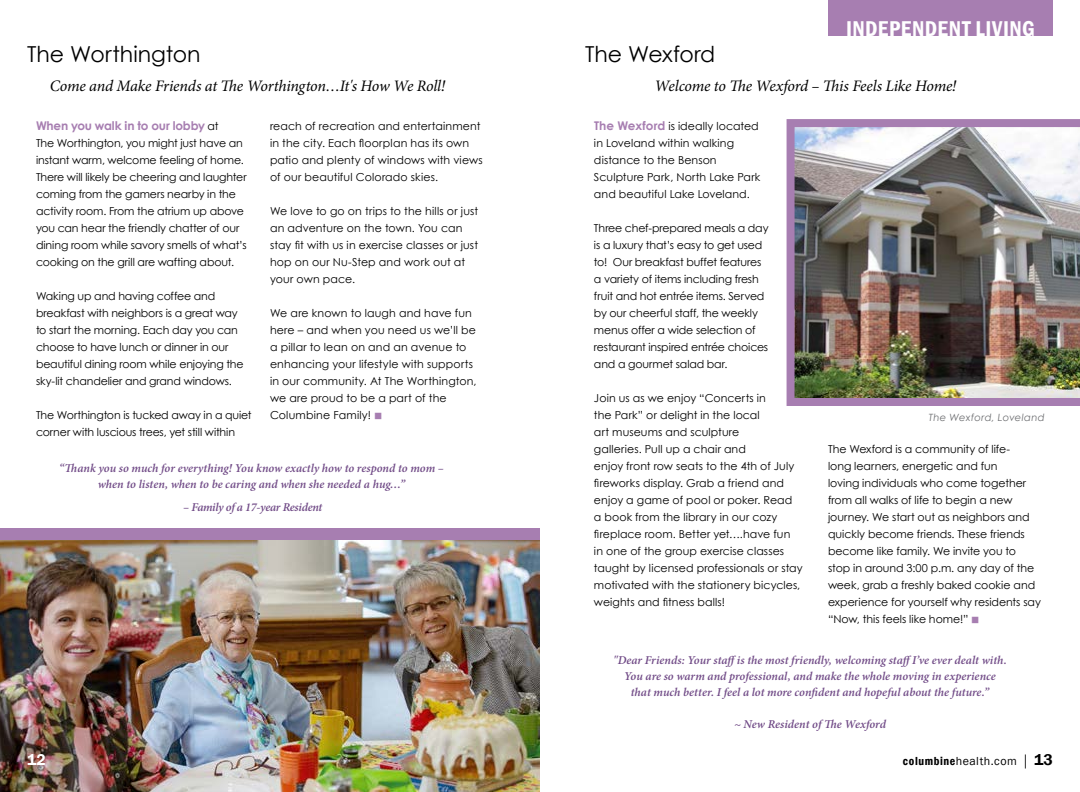
<style>
.page{position:relative;width:1080px;height:792px;background:#fff}
.page>*{position:absolute;margin:0;border:0;box-sizing:border-box;transform-origin:0 0}
.t1{font:22px "Century Gothic";color:#000}
.t2{font:600 condensed 22px "Franklin Gothic";letter-spacing:.02em;color:#fff}
.t3{font:italic 16px "Minion Pro";letter-spacing:-.015em;color:#000}
.t4{font:600 16px "Franklin Gothic";color:#fff}
.t5{font:italic 600 12px/16px "Minion Pro";color:#714b87;text-align:center}
.t6{font:700 12px "Century Gothic";letter-spacing:-.02em;color:#a77eb1}
.t7{font:italic 600 12px "Minion Pro";letter-spacing:-.025em;color:#714b87}
.t8{font:12px "Franklin Gothic";letter-spacing:.045em;color:#000}
.t9{font:11px/17px "Century Gothic";letter-spacing:-.005em;color:#000}
.t10{font:11px/17px "Century Gothic";letter-spacing:.015em;color:#000}
.t11{font:italic 10px "Century Gothic";letter-spacing:.03em;color:#6d6e71}
.s1{font-weight:400;font-size:11px;color:#000}
.s2{color:#a77eb1}
.s3{font-weight:700;font-size:12px;color:#a77eb1}
.s4{font-weight:600;font-stretch:condensed}
.s5{font-family:"Minion Pro";font-size:14px}
.s6{font-weight:600;font-size:16px}
</style>
<div class="page">
<img style="left:0;top:540px;width:540px;height:252px">
<div style="left:0;top:529px;width:540px;height:11px;background:#a77eb1"></div>
<img style="left:787px;top:119px;width:293px;height:287px">
<div style="left:828px;top:0;width:225px;height:36px;background:#a77eb1"></div>
<h1 class="t1" style="left:27px;top:39px;width:175px">The Worthington</h1>
<h2 class="t3" style="left:50px;top:75px;width:397px">Come and Make Friends at The Worthington…It's How We Roll!</h2>
<p class="t6" style="left:36px;top:117px;width:184px">When you walk in to our lobby <span class="s1">at</span></p>
<p class="t9" style="left:36px;top:134px;width:212px">The Worthington, you might just have an instant warm, welcome feeling of home.<br>There will likely be cheering and laughter coming from the gamers nearby in the activity room. From the atrium up above you can hear the friendly chatter of our dining room while savory smells of what’s cooking on the grill are wafting about.</p>
<p class="t9" style="left:36px;top:287px;width:209px">Waking up and having coffee and breakfast with neighbors is a great way to start the morning. Each day you can choose to have lunch or dinner in our beautiful dining room while enjoying the sky-lit chandelier and grand windows.</p>
<p class="t9" style="left:36px;top:406px;width:217px">The Worthington is tucked away in a quiet corner with luscious trees, yet still within</p>
<p class="t9" style="left:270px;top:117px;width:214px">reach of recreation and entertainment in the city. Each floorplan has its own patio and plenty of windows with views of our beautiful Colorado skies.</p>
<p class="t9" style="left:270px;top:202px;width:210px">We love to go on trips to the hills or just an adventure on the town. You can stay fit with us in exercise classes or just hop on our Nu-Step and work out at your own pace.</p>
<p class="t10" style="left:270px;top:304px;width:208px">We are known to laugh and have fun here – and when you need us we’ll be a pillar to lean on and an avenue to enhancing your lifestyle with supports in our community. At The Worthington, we are proud to be a part of the<br>Columbine Family! <span class="s2">■</span></p>
<p class="t5" style="left:59px;top:460px;width:386px">“Thank you so much for everything! You know exactly how to respond to mom – when to listen, when to be caring and when she needed a hug…”</p>
<p class="t7" style="left:183px;top:499px;width:141px">– Family of a 17-year Resident</p>
<h2 class="t4" style="left:27px;top:750px;width:21px">12</h2>
<h1 class="t2" style="left:846px;top:14px;width:190px">INDEPENDENT LIVING</h1>
<h1 class="t1" style="left:585px;top:39px;width:132px">The Wexford</h1>
<h2 class="t3" style="left:655px;top:75px;width:303px">Welcome to The Wexford – This Feels Like Home!</h2>
<p class="t9" style="left:594px;top:117px;width:168px"><span class="s3">The Wexford</span> is ideally located in Loveland within walking distance to the Benson<br>Sculpture Park, North Lake Park and beautiful Lake Loveland.</p>
<p class="t9" style="left:594px;top:219px;width:176px">Three chef-prepared meals a day is a luxury that’s easy to get used to! Our breakfast buffet features a variety of items including fresh fruit and hot entrée items. Served by our cheerful staff, the weekly menus offer a wide selection of restaurant inspired entrée choices and a gourmet salad bar.</p>
<p class="t9" style="left:594px;top:389px;width:210px">Join us as we enjoy “Concerts in<br>the Park” or delight in the local<br>art museums and sculpture<br>galleries. Pull up a chair and<br>enjoy front row seats to the 4th of July fireworks display. Grab a friend and enjoy a game of pool or poker. Read<br>a book from the library in our cozy fireplace room. Better yet….have fun<br>in one of the group exercise classes taught by licensed professionals or stay motivated with the stationery bicycles, weights and fitness balls!</p>
<p class="t11" style="left:929px;top:410px;width:117px">The Wexford, Loveland</p>
<p class="t9" style="left:828px;top:440px;width:214px">The Wexford is a community of life-<br>long learners, energetic and fun<br>loving individuals who come together from all walks of life to begin a new journey. We start out as neighbors and quickly become friends. These friends become like family. We invite you to stop in around 3:00 p.m. any day of the week, grab a freshly baked cookie and experience for yourself why residents say “Now, this feels like home!” <span class="s2">■</span></p>
<p class="t5" style="left:613px;top:652px;width:395px">"Dear Friends: Your staff is the most friendly, welcoming staff I’ve ever dealt with.<br>You are so warm and professional, and make the whole moving in experience that much better. I feel a lot more confident and hopeful about the future.”</p>
<p class="t5" style="left:734px;top:716px;width:153px">~ New Resident of The Wexford</p>
<p class="t8" style="left:903px;top:754px;width:152px"><span class="s4">columbine</span>health.com <span class="s5">|</span> <span class="s6">13</span></p>
</div>
